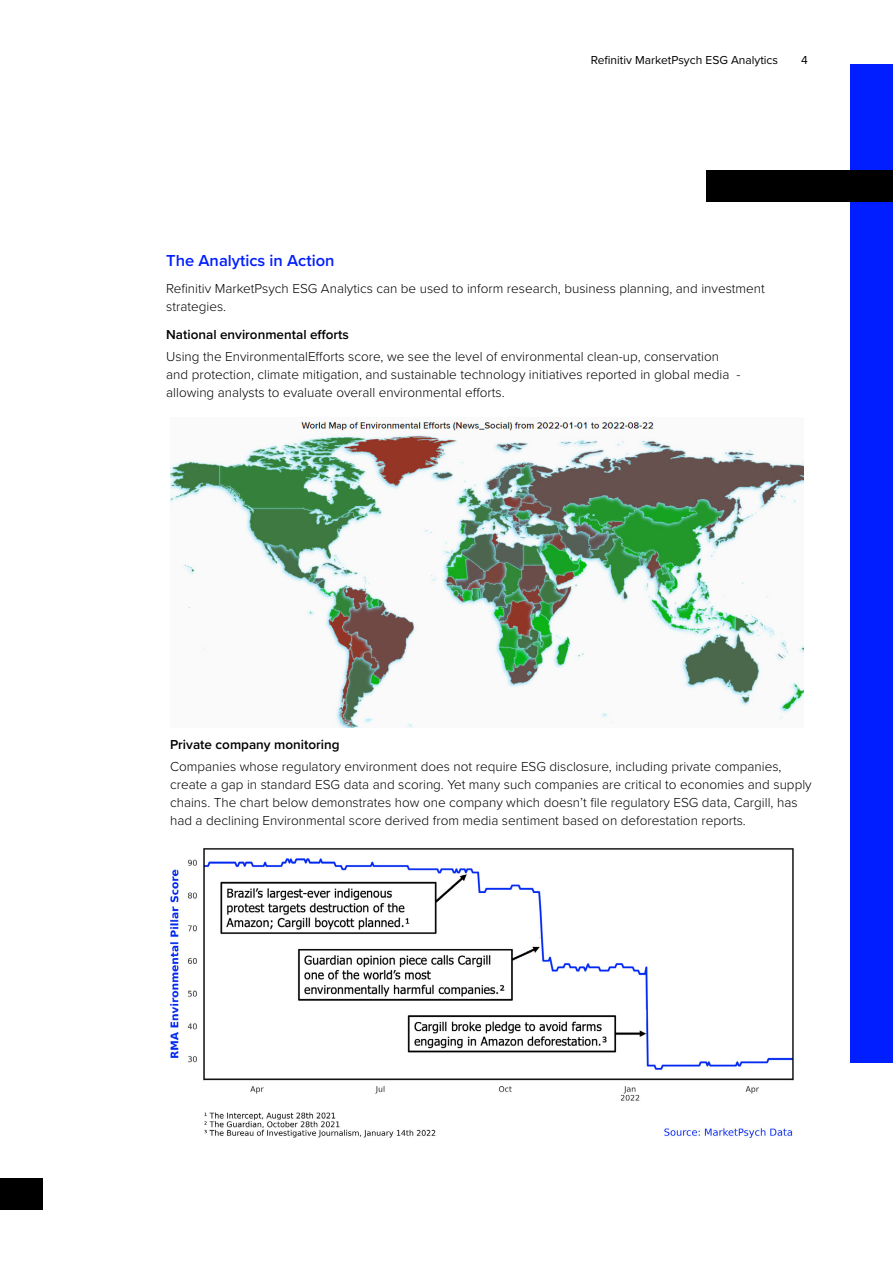
<style>
.page{position:relative;width:893px;height:1263px;background:#fff}
.page>*{position:absolute;margin:0;border:0;box-sizing:border-box;transform-origin:0 0}
.t1{font:600 16.5px "Proxima Nova";color:#001eff}
.t2{font:300 13.5px/18px "Proxima Nova";color:#000}
.t3{font:600 13.5px "Proxima Nova";color:#000}
.t4{font:12px "Proxima Nova";color:#000}
</style>
<div class="page">
<div style="left:850px;top:64px;width:43px;height:999px;background:#001eff"></div>
<div style="left:706px;top:170px;width:187px;height:32px;background:#000"></div>
<div style="left:0;top:1178px;width:43px;height:32px;background:#000"></div>
<img style="left:170px;top:421px;width:634px;height:307px">
<img style="left:170px;top:848px;width:624px;height:290px">
<p class="t4" style="left:591px;top:51px;width:189px">Refinitiv MarketPsych ESG Analytics</p>
<p class="t4" style="left:801px;top:51px;width:8px">4</p>
<p class="t1" style="left:166px;top:248px;width:170px">The Analytics in Action</p>
<p class="t2" style="left:166px;top:278px;width:600px">Refinitiv MarketPsych ESG Analytics can be used to inform research, business planning, and investment strategies.</p>
<p class="t3" style="left:166px;top:325px;width:184px">National environmental efforts</p>
<p class="t2" style="left:166px;top:347px;width:576px">Using the EnvironmentalEfforts score, we see the level of environmental clean-up, conservation and protection, climate mitigation, and sustainable technology initiatives reported in global media - allowing analysts to evaluate overall environmental efforts.</p>
<p class="t3" style="left:170px;top:735px;width:171px">Private company monitoring</p>
<p class="t2" style="left:170px;top:757px;width:643px">Companies whose regulatory environment does not require ESG disclosure, including private companies, create a gap in standard ESG data and scoring. Yet many such companies are critical to economies and supply chains. The chart below demonstrates how one company which doesn’t file regulatory ESG data, Cargill, has had a declining Environmental score derived from media sentiment based on deforestation reports.</p>
</div>
